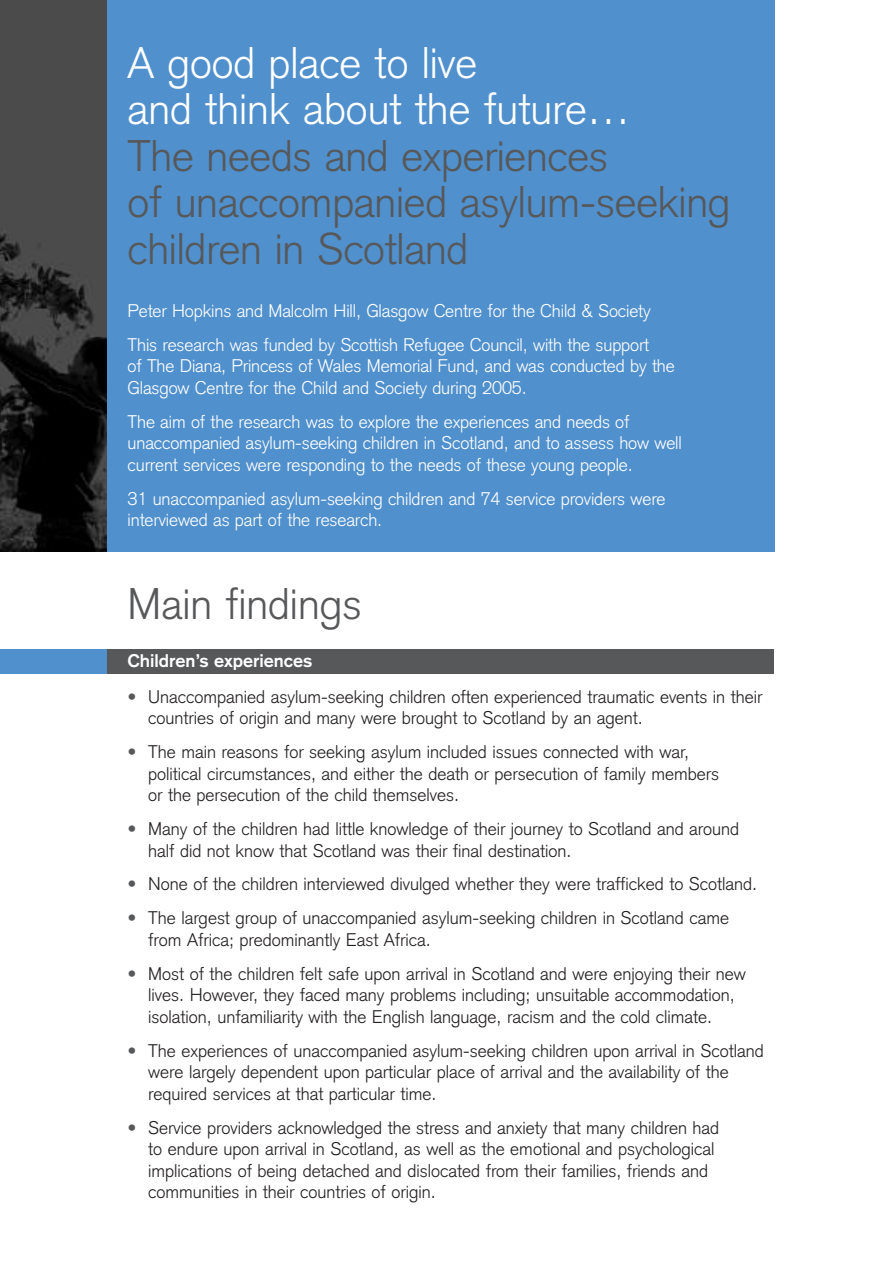
<style>
.page{position:relative;width:893px;height:1263px;background:#fff}
.page>*{position:absolute;margin:0;border:0;box-sizing:border-box;transform-origin:0 0}
.t1{font:300 43.5px/46.5px "Akzidenz Grotesk";letter-spacing:-.005em;color:#57585a}
.t2{font:300 43.5px/46.5px "Akzidenz Grotesk";color:#fff}
.t3{font:300 18px/21.6px "Akzidenz Grotesk";color:#231f20}
.t4{font:300 18px/21.6px "Akzidenz Grotesk";letter-spacing:-.005em;color:#fff}
.t5{font:700 18px "Akzidenz Grotesk";color:#fff}
.s1{color:#57585a}
</style>
<div class="page">
<div style="left:0;top:0;width:775px;height:551px;background:#5090cc"></div>
<img style="left:0;top:0;width:106px;height:551px">
<div style="left:98px;top:649px;width:676px;height:25px;background:#57585a"></div>
<div style="left:0;top:649px;width:106px;height:25px;background:#5090cc"></div>
<h1 class="t2" style="left:128px;top:44px;width:504px">A good place to live<br>and think about the future…</h1>
<h1 class="t1" style="left:128px;top:137px;width:604px">The needs and experiences<br>of unaccompanied asylum-seeking children in Scotland</h1>
<p class="t4" style="left:128px;top:296px;width:525px;line-height:33.8px">Peter Hopkins and Malcolm Hill, Glasgow Centre for the Child &amp; Society<br>This research was funded by Scottish Refugee Council, with the support</p>
<p class="t4" style="left:128px;top:357px;width:549px">of The Diana, Princess of Wales Memorial Fund, and was conducted by the<br>Glasgow Centre for the Child and Society during 2005.</p>
<p class="t4" style="left:128px;top:413px;width:556px">The aim of the research was to explore the experiences and needs of unaccompanied asylum-seeking children in Scotland, and to assess how well current services were responding to the needs of these young people.</p>
<p class="t4" style="left:128px;top:490px;width:540px">31 unaccompanied asylum-seeking children and 74 service providers were interviewed as part of the research.</p>
<h1 class="t1" style="left:128px;top:586px;width:236px">Main findings</h1>
<p class="t5" style="left:128px;top:655px;width:186px">Children’s experiences</p>
<p class="t3" style="left:148px;top:688px;width:616px;text-indent:-21px"><span class="s1">•</span> Unaccompanied asylum-seeking children often experienced traumatic events in their countries of origin and many were brought to Scotland by an agent.</p>
<p class="t3" style="left:148px;top:743px;width:572px;text-indent:-21px"><span class="s1">•</span> The main reasons for seeking asylum included issues connected with war, political circumstances, and either the death or persecution of family members or the persecution of the child themselves.</p>
<p class="t3" style="left:148px;top:820px;width:593px;text-indent:-21px"><span class="s1">•</span> Many of the children had little knowledge of their journey to Scotland and around half did not know that Scotland was their final destination.</p>
<p class="t3" style="left:128px;top:875px;width:631px"><span class="s1">•</span> None of the children interviewed divulged whether they were trafficked to Scotland.</p>
<p class="t3" style="left:148px;top:909px;width:582px;text-indent:-21px"><span class="s1">•</span> The largest group of unaccompanied asylum-seeking children in Scotland came from Africa; predominantly East Africa.</p>
<p class="t3" style="left:148px;top:965px;width:599px;text-indent:-21px"><span class="s1">•</span> Most of the children felt safe upon arrival in Scotland and were enjoying their new lives. However, they faced many problems including; unsuitable accommodation, isolation, unfamiliarity with the English language, racism and the cold climate.</p>
<p class="t3" style="left:148px;top:1042px;width:617px;text-indent:-21px"><span class="s1">•</span> The experiences of unaccompanied asylum-seeking children upon arrival in Scotland were largely dependent upon particular place of arrival and the availability of the required services at that particular time.</p>
<p class="t3" style="left:148px;top:1118px;width:573px;text-indent:-21px"><span class="s1">•</span> Service providers acknowledged the stress and anxiety that many children had to endure upon arrival in Scotland, as well as the emotional and psychological implications of being detached and dislocated from their families, friends and communities in their countries of origin.</p>
</div>
